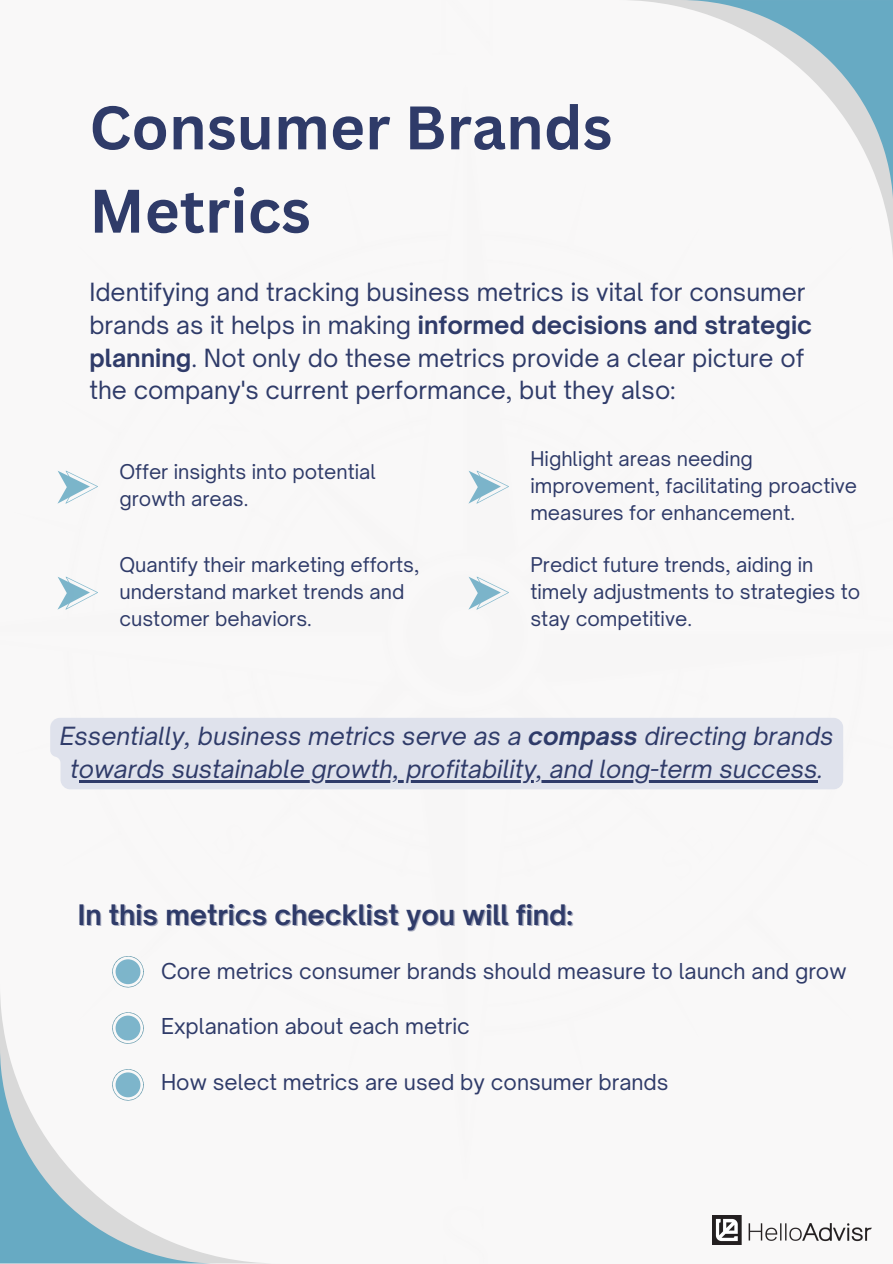
<style>
.page{position:relative;width:893px;height:1264px;background:#fff}
.page>*{position:absolute;margin:0;border:0;box-sizing:border-box;transform-origin:0 0}
.t1{font:700 60px/83.2px "Canva Sans";color:#2f3b69}
.t2{font:700 27px "Open Sauce One";color:#2f3b69}
.t3{font:24px/32.7px "Open Sauce One";color:#2f3b69}
.t4{font:italic 24px/32.7px "Open Sauce One";color:#2f3b69;text-align:center}
.t5{font:21px "Open Sauce One";color:#2f3b69}
.t6{font:19.5px/27px "Open Sauce One";color:#2f3b69}
.s1{font-weight:700}
.s2{color:rgb(47 59 105/.4)}
</style>
<div class="page">
<svg style="left:681px;top:0;width:211px;height:212px"></svg>
<img style="left:712px;top:1215px;width:159px;height:29px">
<svg style="left:468px;top:470px;width:41px;height:33px"></svg>
<svg style="left:57px;top:470px;width:41px;height:33px"></svg>
<svg style="left:57px;top:576px;width:41px;height:33px"></svg>
<svg style="left:468px;top:576px;width:41px;height:33px"></svg>
<svg style="left:112px;top:956px;width:32px;height:28px"></svg>
<div style="left:50px;top:717px;width:793px;height:72px;background:#dfe2ec"></div>
<hr style="left:79px;top:780px;width:738px;height:2px;background:#2f3b69">
<svg style="left:0;top:984px;width:263px;height:279px"></svg>
<svg style="left:0;top:1047px;width:216px;height:216px"></svg>
<p class="t1" style="left:89px;top:84px;width:524px">Consumer Brands<br>Metrics</p>
<p class="t3" style="left:89px;top:276px;width:724px">Identifying and tracking business metrics is vital for consumer brands as it helps in making <span class="s1">informed decisions and strategic planning</span>. Not only do these metrics provide a clear picture of the company's current performance, but they also:</p>
<p class="t6" style="left:119px;top:458px;width:258px">Offer insights into potential growth areas.</p>
<h1 class="t6" style="left:530px;top:445px;width:328px">Highlight areas needing improvement, facilitating proactive measures for enhancement.</h1>
<p class="t6" style="left:119px;top:551px;width:301px">Quantify their marketing efforts, understand market trends and customer behaviors.</p>
<p class="t6" style="left:530px;top:551px;width:331px">Predict future trends, aiding in timely adjustments to strategies to stay competitive.</p>
<p class="t4" style="left:60px;top:719px;width:775px">Essentially, business metrics serve as a <span class="s1">compass</span> directing brands towards sustainable growth, profitability, and long-term success.</p>
<h2 class="t2" style="left:79px;top:897px;width:495px"><span class="s2">I</span>n this metrics checklist you will find:</h2>
<p class="t5" style="left:161px;top:957px;width:687px">Core metrics consumer brands should measure to launch and grow</p>
<p class="t5" style="left:161px;top:1012px;width:310px">Explanation about each metric</p>
<p class="t5" style="left:161px;top:1069px;width:509px">How select metrics are used by consumer brands</p>
</div>
